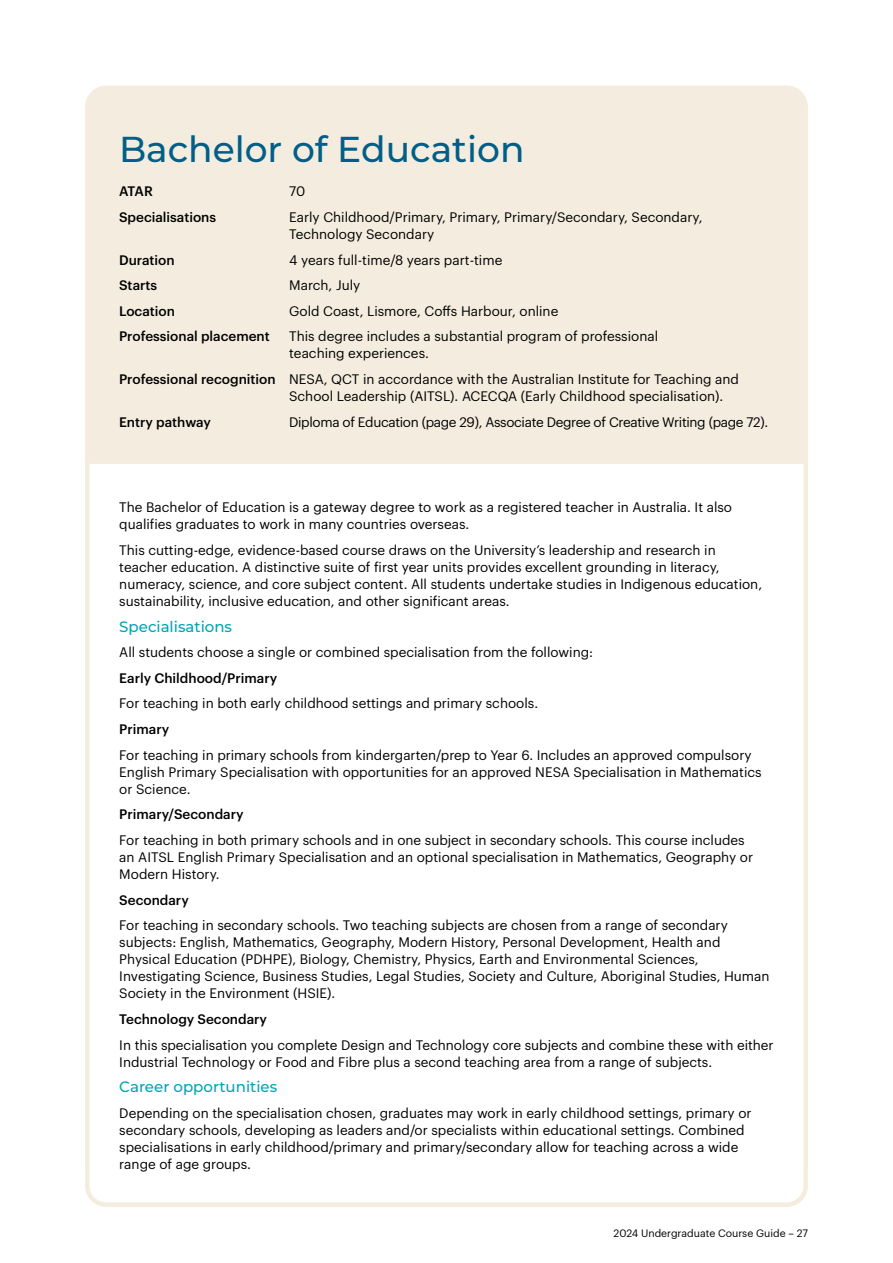
<style>
.page{position:relative;width:893px;height:1263px;background:#fff}
.page>*{position:absolute;margin:0;border:0;box-sizing:border-box;transform-origin:0 0}
.Heading_1{font:500 36px "Montserrat";color:#005e87}
.Heading_3{font:500 15px "Montserrat";color:#00a6b6}
.Body{font:13.5px/17.1px "Graphik";color:#000}
.Course_info{font:13.5px/17.1px "Graphik";color:#000}
.Course_info-2{font:500 13.5px "Graphik";color:#000}
.Course_info-3{font:13.5px "Graphik";letter-spacing:-.025em;color:#000}
.Body-2{font:500 13.5px "Graphik";color:#000}
.t1{font:10.5px "Graphik";color:#000}
.s1{font-weight:500}
</style>
<div class="page">
<div style="left:85px;top:86px;width:723px;height:1100px;background:#f4eddf;border-radius:21px"></div>
<div style="left:85px;top:464px;width:723px;height:743px;background:#fff"></div>
<p class="Heading_1" style="left:119px;top:125px;width:407px">Bachelor of Education</p>
<p class="Course_info-2" style="left:119px;top:181px;width:35px">ATAR</p>
<p class="Course_info" style="left:289px;top:182px;width:18px">70</p>
<p class="Course_info-2" style="left:119px;top:207px;width:99px">Specialisations</p>
<p class="Course_info" style="left:289px;top:207px;width:415px">Early Childhood/Primary, Primary, Primary/Secondary, Secondary,<br>Technology Secondary</p>
<p class="Course_info-2" style="left:119px;top:249px;width:57px">Duration</p>
<p class="Course_info" style="left:289px;top:250px;width:215px">4 years full-time/8 years part-time</p>
<p class="Course_info-2" style="left:119px;top:275px;width:40px">Starts</p>
<p class="Course_info" style="left:289px;top:276px;width:73px">March, July</p>
<p class="Course_info-2" style="left:119px;top:301px;width:57px">Location</p>
<p class="Course_info" style="left:289px;top:301px;width:271px">Gold Coast, Lismore, Coffs Harbour, online</p>
<p class="Course_info-2" style="left:119px;top:326px;width:152px">Professional placement</p>
<p class="Course_info" style="left:289px;top:327px;width:371px">This degree includes a substantial program of professional teaching experiences.</p>
<p class="Course_info" style="left:289px;top:369px;width:451px;text-indent:-170px"><span class="s1">Professional recognition</span> NESA, QCT in accordance with the Australian Institute for Teaching and<br>School Leadership (AITSL). ACECQA (Early Childhood specialisation).</p>
<p class="Course_info-2" style="left:119px;top:412px;width:93px">Entry pathway</p>
<p class="Course_info-3" style="left:289px;top:412px;width:480px">Diploma of Education (page 29), Associate Degree of Creative Writing (page 72).</p>
<p class="Body" style="left:119px;top:497px;width:614px">The Bachelor of Education is a gateway degree to work as a registered teacher in Australia. It also qualifies graduates to work in many countries overseas.</p>
<p class="Body" style="left:119px;top:540px;width:644px">This cutting-edge, evidence-based course draws on the University’s leadership and research in teacher education. A distinctive suite of first year units provides excellent grounding in literacy, numeracy, science, and core subject content. All students undertake studies in Indigenous education, sustainability, inclusive education, and other significant areas.</p>
<p class="Heading_3" style="left:119px;top:616px;width:114px">Specialisations</p>
<p class="Body" style="left:119px;top:643px;width:475px">All students choose a single or combined specialisation from the following:</p>
<p class="Course_info-2" style="left:119px;top:668px;width:160px">Early Childhood/Primary</p>
<p class="Body" style="left:119px;top:694px;width:420px">For teaching in both early childhood settings and primary schools.</p>
<p class="Course_info-2" style="left:119px;top:719px;width:52px">Primary</p>
<p class="Body" style="left:119px;top:745px;width:644px">For teaching in primary schools from kindergarten/prep to Year 6. Includes an approved compulsory<br>English Primary Specialisation with opportunities for an approved NESA Specialisation in Mathematics or Science.</p>
<p class="Body-2" style="left:119px;top:804px;width:126px">Primary/Secondary</p>
<p class="Body" style="left:119px;top:830px;width:635px">For teaching in both primary schools and in one subject in secondary schools. This course includes an AITSL English Primary Specialisation and an optional specialisation in Mathematics, Geography or<br>Modern History.</p>
<p class="Body-2" style="left:119px;top:889px;width:71px">Secondary</p>
<p class="Body" style="left:119px;top:916px;width:652px">For teaching in secondary schools. Two teaching subjects are chosen from a range of secondary subjects: English, Mathematics, Geography, Modern History, Personal Development, Health and Physical Education (PDHPE), Biology, Chemistry, Physics, Earth and Environmental Sciences, Investigating Science, Business Studies, Legal Studies, Society and Culture, Aboriginal Studies, Human Society in the Environment (HSIE).</p>
<p class="Body-2" style="left:119px;top:1009px;width:149px">Technology Secondary</p>
<p class="Body" style="left:119px;top:1035px;width:656px">In this specialisation you complete Design and Technology core subjects and combine these with either<br>Industrial Technology or Food and Fibre plus a second teaching area from a range of subjects.</p>
<p class="Heading_3" style="left:119px;top:1077px;width:159px">Career opportunities</p>
<p class="Body" style="left:119px;top:1103px;width:634px">Depending on the specialisation chosen, graduates may work in early childhood settings, primary or secondary schools, developing as leaders and/or specialists within educational settings. Combined specialisations in early childhood/primary and primary/secondary allow for teaching across a wide range of age groups.</p>
<p class="t1" style="left:614px;top:1226px;width:196px">2024 Undergraduate Course Guide – 27</p>
</div>
